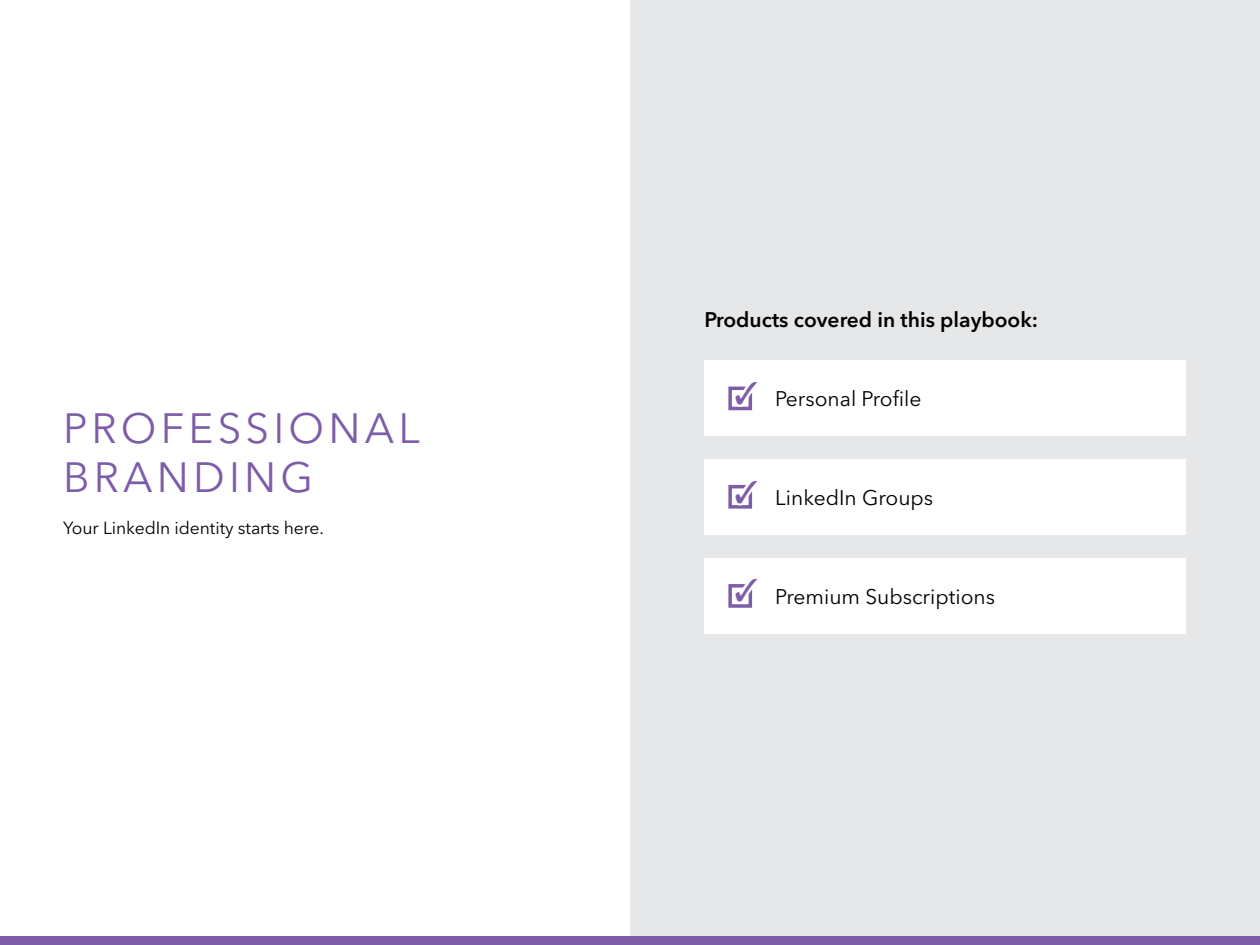
<style>
.page{position:relative;width:1260px;height:945px;background:#fff}
.page>*{position:absolute;margin:0;border:0;box-sizing:border-box;transform-origin:0 0}
.t1{font:42px/48.3px "Avenir Next LT Pro";letter-spacing:.1em;color:#7e5da8}
.t2{font:21px "Avenir Next LT Pro";color:#000}
.t3{font:600 21px "Avenir Next LT Pro";color:#000}
.t4{font:17.5px "Avenir Next LT Pro";letter-spacing:-.005em;color:#000}
</style>
<div class="page">
<div style="left:630px;top:0;width:630px;height:945px;background:#e6e7e8"></div>
<div style="left:0;top:937px;width:1260px;height:8px;background:#7e5da8"></div>
<div style="left:704px;top:360px;width:482px;height:75px;background:#fff"></div>
<div style="left:704px;top:558px;width:482px;height:76px;background:#fff"></div>
<div style="left:704px;top:459px;width:482px;height:75px;background:#fff"></div>
<svg style="left:729px;top:386px;width:24px;height:25px"></svg>
<svg style="left:729px;top:484px;width:24px;height:25px"></svg>
<svg style="left:729px;top:584px;width:24px;height:24px"></svg>
<h1 class="t1" style="left:63px;top:404px;width:358px">PROFESSIONAL<br>Bran</h1>
<h1 class="t1" style="left:193px;top:453px;width:122px">ding</h1>
<p class="t4" style="left:63px;top:517px;width:263px">Your LinkedIn identity starts here.</p>
<p class="t3" style="left:704px;top:307px;width:335px">Products covered in this playbook:</p>
<p class="t2" style="left:775px;top:386px;width:148px">Personal Profile</p>
<p class="t2" style="left:775px;top:485px;width:160px">LinkedIn Groups</p>
<p class="t2" style="left:775px;top:584px;width:221px">Premium Subscriptions</p>
</div>
